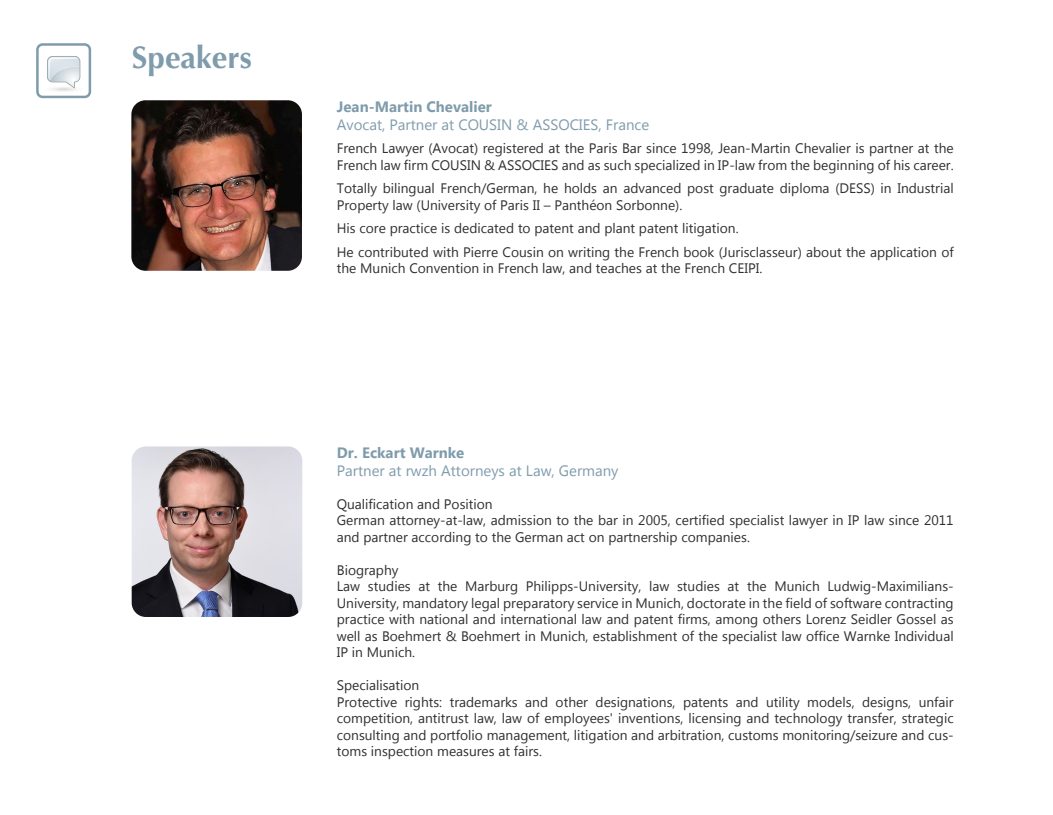
<style>
.page{position:relative;width:1053px;height:815px;background:#fff}
.page>*{position:absolute;margin:0;border:0;box-sizing:border-box;transform-origin:0 0}
.t1{font:700 31.25px "Optima";color:#7f9cac}
.t2{font:15px "Microsoft Tai Le";color:#7f9cac}
.t3{font:700 15px "Microsoft Tai Le";color:#7f9cac}
.t4{font:13.75px/16.5px "Microsoft Tai Le";color:#312f30}
</style>
<div class="page">
<img style="left:131px;top:100px;width:171px;height:171px">
<div style="left:36px;top:43px;width:55px;height:55px;border:2px solid #7f9cac;border-radius:5px"></div>
<svg style="left:47px;top:56px;width:33px;height:33px"></svg>
<img style="left:78px;top:57px;width:1px;height:23px">
<img style="left:48px;top:57px;width:30px;height:23px">
<img style="left:132px;top:446px;width:170px;height:171px">
<h1 class="t1" style="left:132px;top:39px;width:121px">Speakers</h1>
<p class="t3" style="left:337px;top:98px;width:157px">Jean-Martin Chevalier</p>
<p class="t2" style="left:337px;top:116px;width:314px">Avocat, Partner at COUSIN &amp; ASSOCIES, France</p>
<p class="t4" style="left:337px;top:141px;width:618px">French Lawyer (Avocat) registered at the Paris Bar since 1998, Jean-Martin Chevalier is partner at the<br>French law firm COUSIN &amp; ASSOCIES and as such specialized in IP-law from the beginning of his career.</p>
<p class="t4" style="left:337px;top:181px;width:618px">Totally bilingual French/German, he holds an advanced post graduate diploma (DESS) in Industrial<br>Property law (University of Paris II – Panthéon Sorbonne).</p>
<p class="t4" style="left:337px;top:217px;width:618px;line-height:23.6px">His core practice is dedicated to patent and plant patent litigation.<br>He contributed with Pierre Cousin on writing the French book (Jurisclasseur) about the application of</p>
<p class="t4" style="left:337px;top:261px;width:427px">the Munich Convention in French law, and teaches at the French CEIPI.</p>
<p class="t3" style="left:337px;top:444px;width:129px">Dr. Eckart Warnke</p>
<p class="t2" style="left:337px;top:462px;width:283px">Partner at rwzh Attorneys at Law, Germany</p>
<p class="t4" style="left:337px;top:496px;width:618px">Qualification and Position<br>German attorney-at-law, admission to the bar in 2005, certified specialist lawyer in IP law since 2011 and partner according to the German act on partnership companies.</p>
<p class="t4" style="left:337px;top:562px;width:618px">Biography<br>Law studies at the Marburg Philipps-University, law studies at the Munich Ludwig-Maximilians-University, mandatory legal preparatory service in Munich, doctorate in the field of software contracting practice with national and international law and patent firms, among others Lorenz Seidler Gossel as well as Boehmert &amp; Boehmert in Munich, establishment of the specialist law office Warnke Individual IP in Munich.</p>
<p class="t4" style="left:337px;top:678px;width:618px">Specialisation<br>Protective rights: trademarks and other designations, patents and utility models, designs, unfair competition, antitrust law, law of employees' inventions, licensing and technology transfer, strategic consulting and portfolio management, litigation and arbitration, customs monitoring/seizure and cus&shy;toms inspection measures at fairs.</p>
</div>
